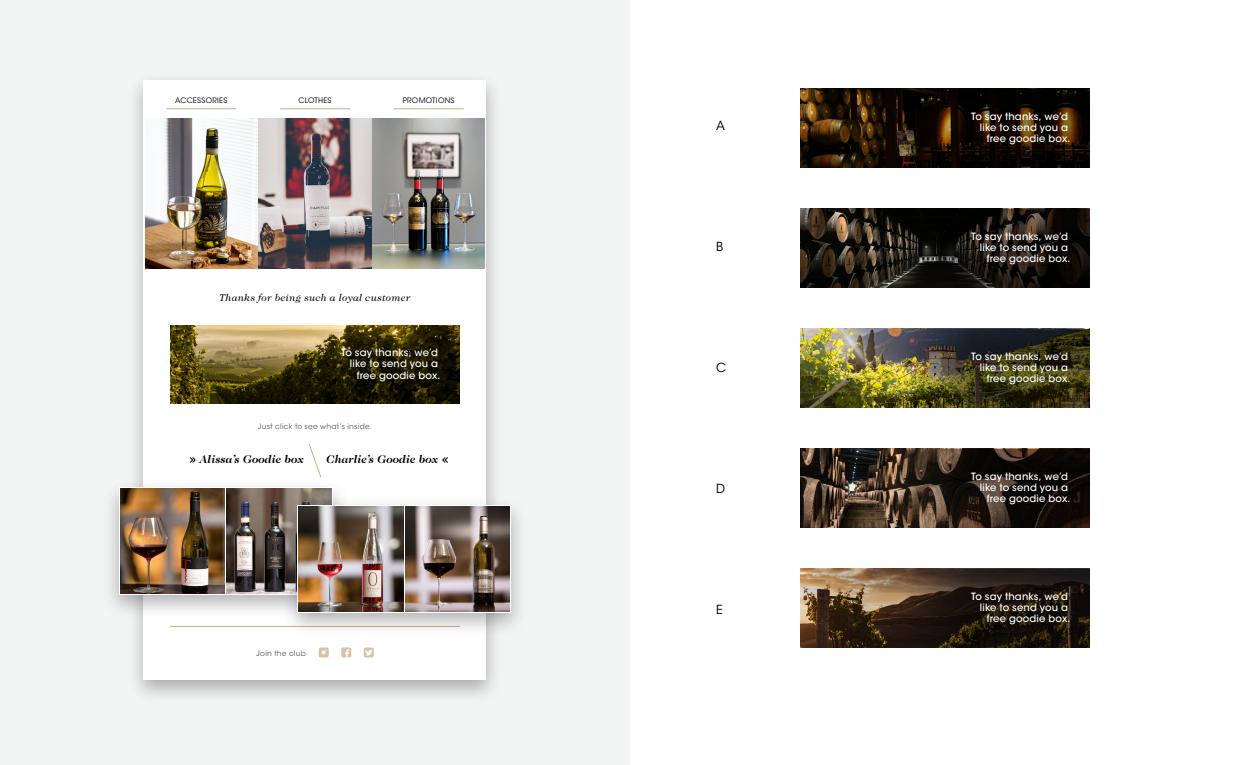
<style>
.page{position:relative;width:1260px;height:765px;background:#fff}
.page>*{position:absolute;margin:0;border:0;box-sizing:border-box;transform-origin:0 0}
.t1{font:12.5px "ITC Avant Garde Std";color:#000}
.t2{font:italic 700 11.25px "Caslon 224 Std";color:#000}
.t3{font:500 10px/11.2px "ITC Avant Garde Std";letter-spacing:.015em;color:#fff;text-align:right}
.t4{font:italic 10px "Caslon 224 Std";letter-spacing:.04em;color:#000}
.t5{font:7.5px "ITC Avant Garde Std";letter-spacing:.035em;color:#58595b}
.t6{font:7.5px "ITC Avant Garde Std";letter-spacing:.035em;color:#000}
</style>
<div class="page">
<div style="left:0;top:0;width:630px;height:765px;background:#f3f4f4"></div>
<div style="left:127px;top:71px;width:376px;height:633px;background:#000;opacity:.3"></div>
<div style="left:144px;top:80px;width:342px;height:600px;background:#fff"></div>
<hr style="left:170px;top:626px;width:290px;height:1px;background:#cbae88">
<img style="left:145px;top:119px;width:340px;height:150px">
<img style="left:170px;top:325px;width:290px;height:79px">
<hr style="left:166px;top:108px;width:70px;height:1px;background:#cbae88">
<hr style="left:280px;top:108px;width:70px;height:1px;background:#cbae88">
<hr style="left:394px;top:108px;width:70px;height:1px;background:#cbae88">
<div style="left:102px;top:478px;width:247px;height:142px;background:#000;opacity:.3"></div>
<svg style="left:119px;top:488px;width:213px;height:107px"></svg>
<img style="left:120px;top:489px;width:211px;height:105px">
<svg style="left:308px;top:443px;width:14px;height:35px"></svg>
<svg style="left:442px;top:457px;width:6px;height:6px"></svg>
<svg style="left:190px;top:457px;width:6px;height:6px"></svg>
<svg style="left:319px;top:648px;width:10px;height:10px"></svg>
<svg style="left:341px;top:648px;width:10px;height:10px"></svg>
<svg style="left:364px;top:648px;width:10px;height:10px"></svg>
<div style="left:280px;top:496px;width:248px;height:141px;background:#000;opacity:.3"></div>
<svg style="left:298px;top:505px;width:213px;height:107px"></svg>
<img style="left:299px;top:506px;width:211px;height:105px">
<svg style="left:800px;top:89px;width:290px;height:79px;background:#1f1204"></svg>
<svg style="left:800px;top:209px;width:290px;height:79px;background:#201b14"></svg>
<img style="left:800px;top:329px;width:290px;height:79px">
<svg style="left:800px;top:449px;width:290px;height:79px;background:#33271e"></svg>
<svg style="left:800px;top:569px;width:290px;height:79px;background:#3e2f1f"></svg>
<p class="t6" style="left:175px;top:96px;width:54px">ACCESSORIES</p>
<p class="t6" style="left:298px;top:96px;width:35px">CLOTHES</p>
<p class="t6" style="left:403px;top:96px;width:53px">PROMOTIONS</p>
<p class="t4" style="left:219px;top:292px;width:193px">Thanks for being such a loyal customer</p>
<p class="t3" style="left:341px;top:347px;width:101px">To say thanks, we’d like to send you a free goodie box.</p>
<p class="t5" style="left:258px;top:422px;width:116px">Just click to see what’s inside.</p>
<p class="t2" style="left:200px;top:453px;width:106px">Alissa’s Goodie box</p>
<p class="t2" style="left:326px;top:453px;width:113px">Charlie’s Goodie box</p>
<p class="t5" style="left:256px;top:648px;width:51px">Join the club</p>
<p class="t1" style="left:716px;top:118px;width:10px">A</p>
<p class="t1" style="left:716px;top:239px;width:7px">B</p>
<p class="t1" style="left:716px;top:360px;width:12px">C</p>
<p class="t1" style="left:716px;top:481px;width:10px">D</p>
<p class="t1" style="left:716px;top:602px;width:8px">E</p>
<p class="t3" style="left:971px;top:111px;width:101px">To say thanks, we’d like to send you a free goodie box.</p>
<p class="t3" style="left:971px;top:231px;width:101px">To say thanks, we’d like to send you a free goodie box.</p>
<p class="t3" style="left:971px;top:351px;width:101px">To say thanks, we’d like to send you a free goodie box.</p>
<p class="t3" style="left:971px;top:471px;width:101px">To say thanks, we’d like to send you a free goodie box.</p>
<p class="t3" style="left:971px;top:591px;width:101px">To say thanks, we’d like to send you a free goodie box.</p>
</div>
